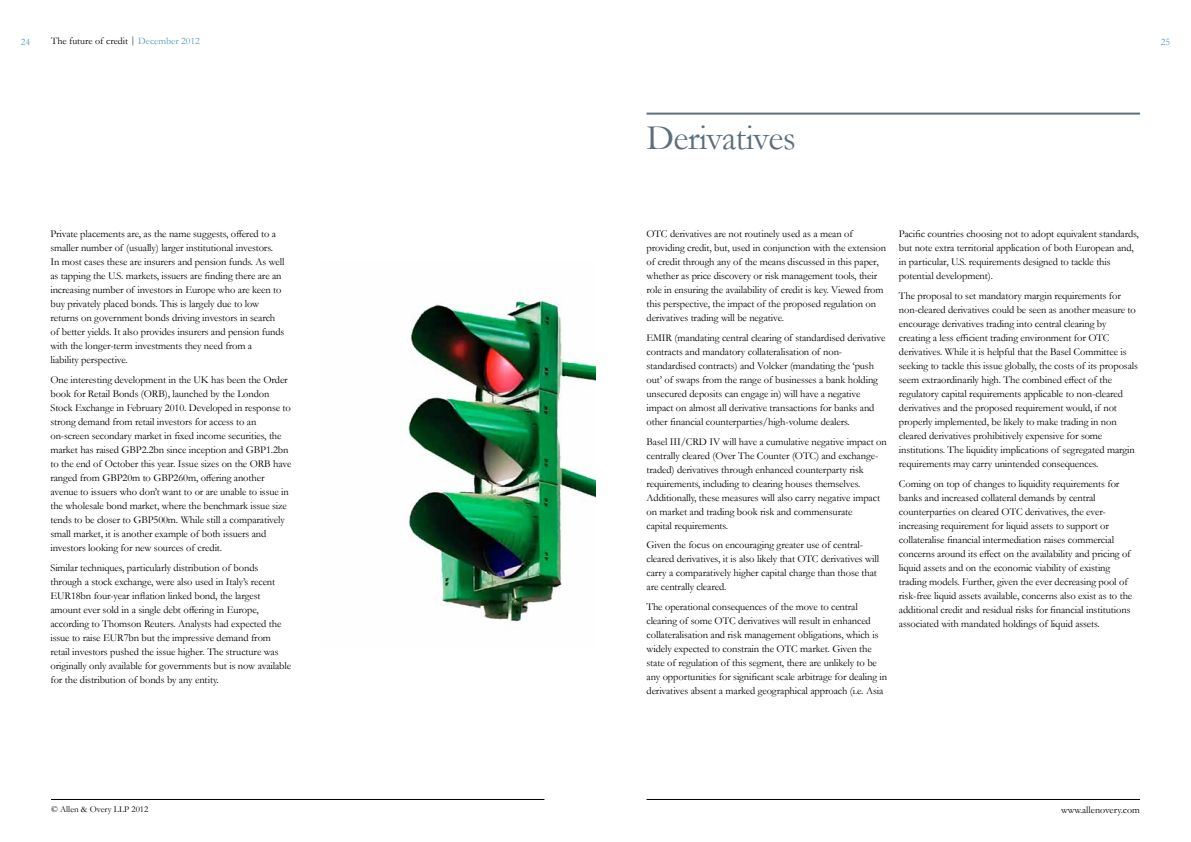
<style>
.page{position:relative;width:1191px;height:842px;background:#fff}
.page>*{position:absolute;margin:0;border:0;box-sizing:border-box;transform-origin:0 0}
.t1{font:36px "Garamond AO";letter-spacing:-.02em;color:#5c6f7c}
.t2{font:10.5px/14px "Garamond AO";letter-spacing:-.01em;color:#000}
.t3{font:10px "Garamond AO";color:#000}
.t4{font:10px "Garamond AO";color:#569bbe}
.t5{font:9px "Garamond AO";color:#000}
.s1{color:#569bbe}
</style>
<div class="page">
<img style="left:407px;top:298px;width:188px;height:324px">
<hr style="left:646px;top:113px;width:494px;height:2px;background:#5c6f7c">
<hr style="left:646px;top:799px;width:494px;height:1px;background:#000">
<hr style="left:51px;top:799px;width:493px;height:1px;background:#000">
<p class="t4" style="left:21px;top:35px;width:11px">24</p>
<p class="t3" style="left:51px;top:35px;width:150px">The future of credit | <span class="s1">December 2012</span></p>
<p class="t4" style="left:1160px;top:35px;width:11px">25</p>
<p class="t2" style="left:50px;top:227px;width:236px">Private placements are, as the name suggests, offered to a smaller number of (usually) larger institutional investors.<br>In most cases these are insurers and pension funds. As well as tapping the U.S. markets, issuers are finding there are an increasing number of investors in Europe who are keen to buy privately placed bonds. This is largely due to low returns on government bonds driving investors in search of better yields. It also provides insurers and pension funds with the longer-term investments they need from a<br>liability perspective.</p>
<p class="t2" style="left:50px;top:372px;width:242px">One interesting development in the UK has been the Order book for Retail Bonds (ORB), launched by the London Stock Exchange in February 2010. Developed in response to strong demand from retail investors for access to an on-screen secondary market in fixed income securities, the market has raised GBP2.2bn since inception and GBP1.2bn to the end of October this year. Issue sizes on the ORB have ranged from GBP20m to GBP260m, offering another avenue to issuers who don’t want to or are unable to issue in the wholesale bond market, where the benchmark issue size tends to be closer to GBP500m. While still a comparatively small market, it is another example of both issuers and investors looking for new sources of credit.</p>
<p class="t2" style="left:50px;top:560px;width:242px">Similar techniques, particularly distribution of bonds through a stock exchange, were also used in Italy’s recent EUR18bn four-year inflation linked bond, the largest amount ever sold in a single debt offering in Europe, according to Thomson Reuters. Analysts had expected the issue to raise EUR7bn but the impressive demand from retail investors pushed the issue higher. The structure was originally only available for governments but is now available for the distribution of bonds by any entity.</p>
<h1 class="t1" style="left:646px;top:113px;width:151px">Derivatives</h1>
<p class="t2" style="left:646px;top:227px;width:241px">OTC derivatives are not routinely used as a mean of providing credit, but, used in conjunction with the extension of credit through any of the means discussed in this paper, whether as price discovery or risk management tools, their role in ensuring the availability of credit is key. Viewed from this perspective, the impact of the proposed regulation on derivatives trading will be negative.</p>
<p class="t2" style="left:646px;top:330px;width:240px">EMIR (mandating central clearing of standardised derivative contracts and mandatory collateralisation of non&shy;standardised contracts) and Volcker (mandating the ‘push out’ of swaps from the range of businesses a bank holding unsecured deposits can engage in) will have a negative impact on almost all derivative transactions for banks and other financial counterparties/high-volume dealers.</p>
<p class="t2" style="left:646px;top:434px;width:242px">Basel III/CRD IV will have a cumulative negative impact on centrally cleared (Over The Counter (OTC) and exchange&shy;traded) derivatives through enhanced counterparty risk requirements, including to clearing houses themselves.<br>Additionally, these measures will also carry negative impact on market and trading book risk and commensurate<br>capital requirements.</p>
<p class="t2" style="left:646px;top:538px;width:234px">Given the focus on encouraging greater use of central&shy;cleared derivatives, it is also likely that OTC derivatives will carry a comparatively higher capital charge than those that are centrally cleared.</p>
<p class="t2" style="left:646px;top:599px;width:242px">The operational consequences of the move to central clearing of some OTC derivatives will result in enhanced collateralisation and risk management obligations, which is widely expected to constrain the OTC market. Given the state of regulation of this segment, there are unlikely to be any opportunities for significant scale arbitrage for dealing in derivatives absent a marked geographical approach (i.e. Asia</p>
<p class="t2" style="left:899px;top:227px;width:241px">Pacific countries choosing not to adopt equivalent standards, but note extra territorial application of both European and, in particular, U.S. requirements designed to tackle this potential development).</p>
<p class="t2" style="left:899px;top:288px;width:240px">The proposal to set mandatory margin requirements for non-cleared derivatives could be seen as another measure to encourage derivatives trading into central clearing by creating a less efficient trading environment for OTC derivatives. While it is helpful that the Basel Committee is seeking to tackle this issue globally, the costs of its proposals seem extraordinarily high. The combined effect of the regulatory capital requirements applicable to non-cleared derivatives and the proposed requirement would, if not properly implemented, be likely to make trading in non cleared derivatives prohibitively expensive for some institutions. The liquidity implications of segregated margin requirements may carry unintended consequences.</p>
<p class="t2" style="left:899px;top:476px;width:235px">Coming on top of changes to liquidity requirements for banks and increased collateral demands by central counterparties on cleared OTC derivatives, the ever&shy;increasing requirement for liquid assets to support or collateralise financial intermediation raises commercial concerns around its effect on the availability and pricing of liquid assets and on the economic viability of existing trading models. Further, given the ever decreasing pool of risk-free liquid assets available, concerns also exist as to the additional credit and residual risks for financial institutions associated with mandated holdings of liquid assets.</p>
<p class="t5" style="left:51px;top:803px;width:99px">© Allen &amp; Overy LLP 2012</p>
<p class="t3" style="left:1061px;top:803px;width:80px">www.allenovery.com</p>
</div>
